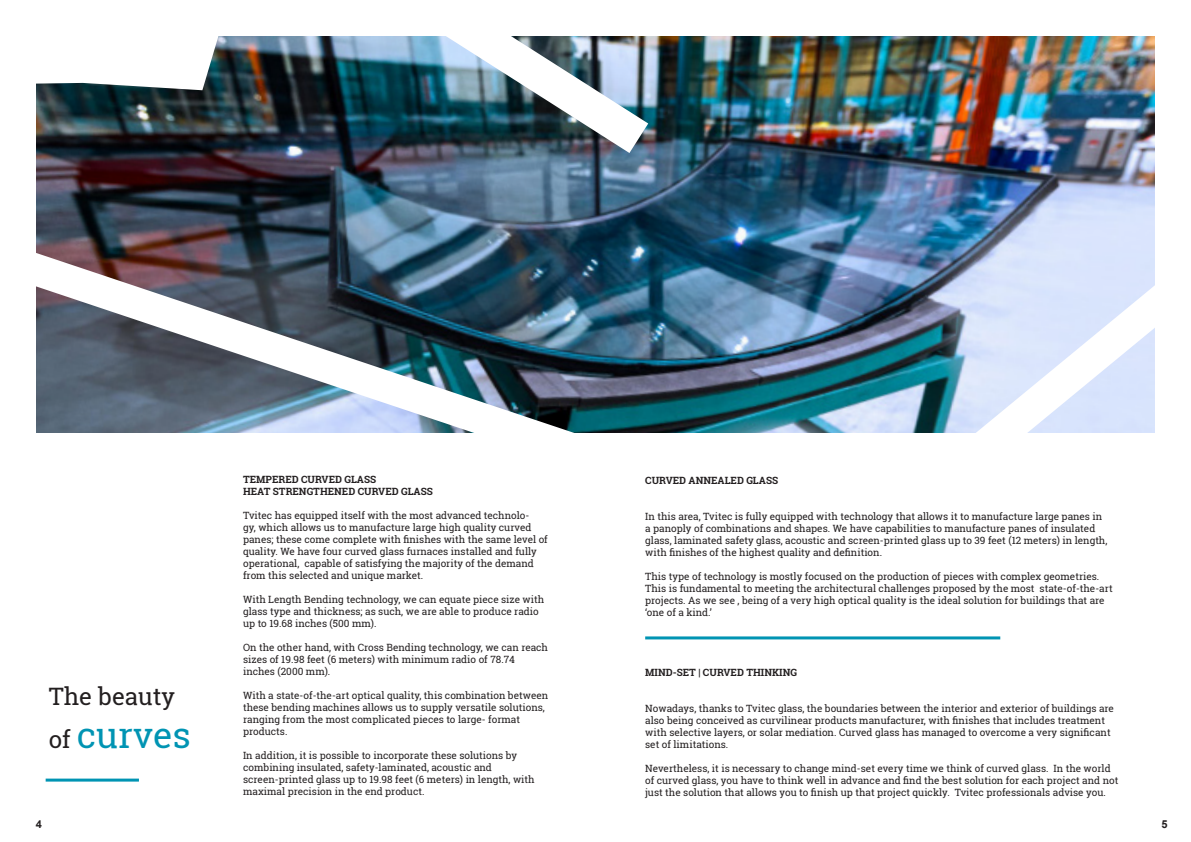
<style>
.page{position:relative;width:1191px;height:842px;background:#fff}
.page>*{position:absolute;margin:0;border:0;box-sizing:border-box;transform-origin:0 0}
.t1{font:36px "Roboto Slab";color:#0094b3}
.t2{font:24px "Roboto Slab";color:#231f20}
.t3{font:700 11px "Arial";color:#231f20}
.t4{font:10px/12px "Roboto Slab";color:#231f20}
.t5{font:700 10px "Roboto Slab";color:#231f20}
.s1{font-size:24px;color:#231f20}
</style>
<div class="page">
<img style="left:36px;top:36px;width:1119px;height:396px">
<img style="left:36px;top:250px;width:570px;height:183px">
<svg style="left:36px;top:36px;width:193px;height:54px"></svg>
<img style="left:416px;top:36px;width:232px;height:117px">
<hr style="left:46px;top:779px;width:93px;height:3px;background:#0094b3">
<svg style="left:974px;top:271px;width:181px;height:162px;fill:#dae5fd"></svg>
<hr style="left:645px;top:636px;width:355px;height:3px;background:#0094b3">
<p class="t2" style="left:49px;top:679px;width:128px">The beauty</p>
<p class="t1" style="left:49px;top:710px;width:144px"><span class="s1">of</span> curves</p>
<p class="t5" style="left:243px;top:472px;width:135px">TEMPERED CURVED GLASS</p>
<p class="t5" style="left:243px;top:484px;width:191px">HEAT STRENGTHENED CURVED GLASS</p>
<p class="t4" style="left:243px;top:509px;width:306px">Tvitec has equipped itself with the most advanced technolo-<br>gy, which allows us to manufacture large high quality curved panes; these come complete with finishes with the same level of quality. We have four curved glass furnaces installed and fully operational, capable of satisfying the majority of the demand from this selected and unique market.</p>
<p class="t4" style="left:243px;top:593px;width:303px">With Length Bending technology, we can equate piece size with glass type and thickness; as such, we are able to produce radio up to 19.68 inches (500 mm).</p>
<p class="t4" style="left:243px;top:641px;width:306px">On the other hand, with Cross Bending technology, we can reach sizes of 19.98 feet (6 meters) with minimum radio of 78.74</p>
<p class="t4" style="left:243px;top:665px;width:89px">inches (2000 mm).</p>
<p class="t4" style="left:243px;top:689px;width:307px">With a state-of-the-art optical quality, this combination between these bending machines allows us to supply versatile solutions, ranging from the most complicated pieces to large- format</p>
<p class="t4" style="left:243px;top:725px;width:46px">products.</p>
<p class="t4" style="left:243px;top:749px;width:276px">In addition, it is possible to incorporate these solutions by</p>
<p class="t4" style="left:243px;top:761px;width:293px">combining insulated, safety-laminated, acoustic and screen-printed glass up to 19.98 feet (6 meters) in length, with maximal precision in the end product.</p>
<p class="t5" style="left:645px;top:474px;width:134px">CURVED ANNEALED GLASS</p>
<p class="t4" style="left:645px;top:510px;width:458px">In this area, Tvitec is fully equipped with technology that allows it to manufacture large panes in</p>
<p class="t4" style="left:645px;top:522px;width:464px">a panoply of combinations and shapes. We have capabilities to manufacture panes of insulated glass, laminated safety glass, acoustic and screen-printed glass up to 39 feet (12 meters) in length, with finishes of the highest quality and definition.</p>
<p class="t4" style="left:645px;top:570px;width:469px">This type of technology is mostly focused on the production of pieces with complex geometries.<br>This is fundamental to meeting the architectural challenges proposed by the most state-of-the-art projects. As we see , being of a very high optical quality is the ideal solution for buildings that are ‘one of a kind.’</p>
<p class="t5" style="left:645px;top:665px;width:153px">MIND-SET | CURVED THINKING</p>
<p class="t4" style="left:645px;top:702px;width:470px">Nowadays, thanks to Tvitec glass, the boundaries between the interior and exterior of buildings are also being conceived as curvilinear products manufacturer, with finishes that includes treatment with selective layers, or solar mediation. Curved glass has managed to overcome a very significant set of limitations.</p>
<p class="t4" style="left:645px;top:762px;width:474px">Nevertheless, it is necessary to change mind-set every time we think of curved glass. In the world of curved glass, you have to think well in advance and find the best solution for each project and not just the solution that allows you to finish up that project quickly. Tvitec professionals advise you.</p>
<p class="t3" style="left:36px;top:816px;width:8px">4</p>
<p class="t3" style="left:1161px;top:817px;width:8px">5</p>
</div>
